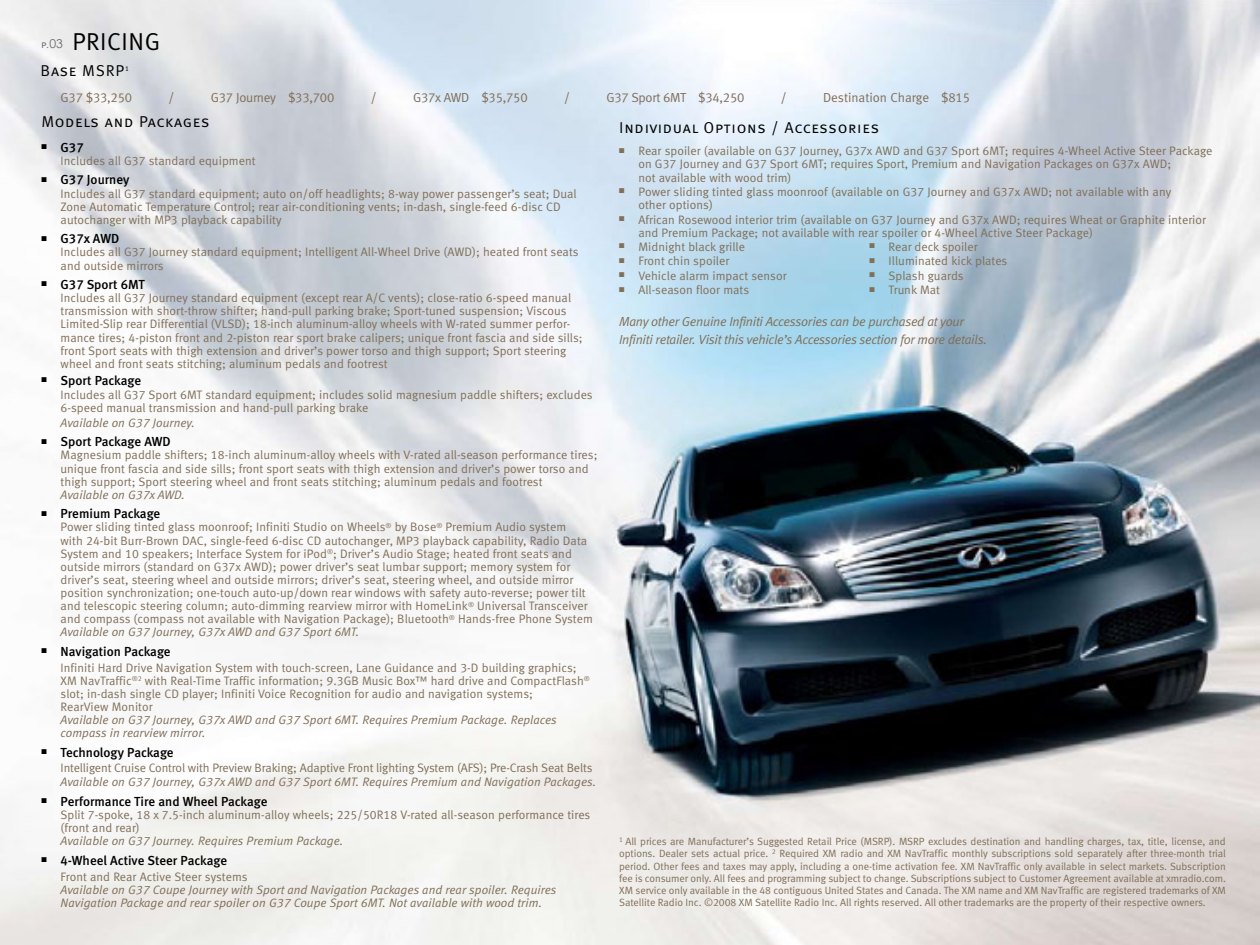
<style>
.page{position:relative;width:1260px;height:945px;background:#fff}
.page>*{position:absolute;margin:0;border:0;box-sizing:border-box;transform-origin:0 0}
.t1{font:24.5px "Meta Normal LF";letter-spacing:.025em;color:#000}
.t2{font:15.75px "Meta Normal LF Caps";letter-spacing:.045em;color:#000}
.t3{font:13.12px "Meta Medium LF";color:#000}
.t4{font:italic 13.12px/18.2px "Meta Normal LF";letter-spacing:-.02em;color:#806f59}
.t5{font:13.12px "Meta Normal LF";letter-spacing:-.02em;color:#806f59}
.t6{font:12.25px/13.1px "Meta Normal LF";letter-spacing:.005em;color:#806f59}
.t7{font:italic 12.25px/13.1px "Meta Normal LF";letter-spacing:.005em;color:#806f59}
.t8{font:10.5px/12.2px "Meta Normal LF";letter-spacing:-.005em;color:#806f59;text-align:justify}
.t9{font:7px "Meta Normal LF";color:#000}
.s1{font-family:"Meta Normal LF Caps";font-size:10.5px;color:#696a6c}
.s2{font-family:"Meta Normal LF Caps";font-size:8.75px;color:#696a6c}
.s3{font-family:"Century Gothic";font-size:12.25px;color:#696a6c}
.s4{font-style:italic}
</style>
<div class="page">
<img style="left:0;top:0;width:1260px;height:945px">
<h1 class="t1" style="left:41px;top:28px;width:121px"><span class="s1">p</span><span class="s2">.</span><span class="s3">03</span> PRICING</h1>
<p class="t2" style="left:41px;top:62px;width:85px">Base MSRP</p>
<p class="t9" style="left:125px;top:65px;width:5px">1</p>
<p class="t5" style="left:61px;top:89px;width:73px">G37 $33,250</p>
<p class="t5" style="left:169px;top:89px;width:7px">/</p>
<p class="t5" style="left:211px;top:89px;width:125px">G37 Journey $33,700</p>
<p class="t5" style="left:371px;top:89px;width:7px">/</p>
<p class="t5" style="left:413px;top:89px;width:116px">G37x AWD $35,750</p>
<p class="t5" style="left:564px;top:89px;width:7px">/</p>
<p class="t5" style="left:606px;top:89px;width:140px">G37 Sport 6MT $34,250</p>
<p class="t5" style="left:781px;top:89px;width:7px">/</p>
<p class="t5" style="left:823px;top:89px;width:148px">Destination Charge $815</p>
<p class="t2" style="left:41px;top:113px;width:170px">Models and Packages</p>
<p class="t3" style="left:41px;top:140px;width:44px">■ G37</p>
<p class="t6" style="left:61px;top:154px;width:197px">Includes all G37 standard equipment</p>
<p class="t3" style="left:41px;top:172px;width:90px">■ G37 Journey</p>
<p class="t6" style="left:61px;top:187px;width:518px">Includes all G37 standard equipment; auto on/off headlights; 8-way power passenger’s seat; Dual<br>Zone Automatic Temperature Control; rear air-conditioning vents; in-dash, single-feed 6-disc CD autochanger with MP3 playback capability</p>
<p class="t3" style="left:41px;top:231px;width:79px">■ G37x AWD</p>
<p class="t6" style="left:61px;top:245px;width:520px">Includes all G37 Journey standard equipment; Intelligent All-Wheel Drive (AWD); heated front seats and outside mirrors</p>
<p class="t3" style="left:41px;top:277px;width:105px">■ G37 Sport 6MT</p>
<p class="t6" style="left:61px;top:291px;width:524px">Includes all G37 Journey standard equipment (except rear A/C vents); close-ratio 6-speed manual transmission with short-throw shifter; hand-pull parking brake; Sport-tuned suspension; Viscous Limited-Slip rear Differential (VLSD); 18-inch aluminum-alloy wheels with W-rated summer perfor&shy;mance tires; 4-piston front and 2-piston rear sport brake calipers; unique front fascia and side sills; front Sport seats with thigh extension and driver’s power torso and thigh support; Sport steering wheel and front seats stitching; aluminum pedals and footrest</p>
<p class="t3" style="left:41px;top:373px;width:101px">■ Sport Package</p>
<p class="t6" style="left:61px;top:388px;width:534px">Includes all G37 Sport 6MT standard equipment; includes solid magnesium paddle shifters; excludes<br>6-speed manual transmission and hand-pull parking brake</p>
<p class="t7" style="left:61px;top:416px;width:136px">Available on G37 Journey.</p>
<p class="t3" style="left:41px;top:434px;width:131px">■ Sport Package AWD</p>
<p class="t6" style="left:61px;top:448px;width:538px">Magnesium paddle shifters; 18-inch aluminum-alloy wheels with V-rated all-season performance tires; unique front fascia and side sills; front sport seats with thigh extension and driver’s power torso and thigh support; Sport steering wheel and front seats stitching; aluminum pedals and footrest</p>
<p class="t7" style="left:61px;top:488px;width:126px">Available on G37x AWD.</p>
<p class="t3" style="left:41px;top:506px;width:121px">■ Premium Package</p>
<p class="t6" style="left:61px;top:520px;width:534px">Power sliding tinted glass moonroof; Infiniti Studio on Wheels<sup>®</sup> by Bose<sup>®</sup> Premium Audio system<br>with 24-bit Burr-Brown DAC, single-feed 6-disc CD autochanger, MP3 playback capability, Radio Data System and 10 speakers; Interface System for iPod<sup>®</sup>; Driver’s Audio Stage; heated front seats and outside mirrors (standard on G37x AWD); power driver’s seat lumbar support; memory system for driver’s seat, steering wheel and outside mirrors; driver’s seat, steering wheel, and outside mirror position synchronization; one-touch auto-up/down rear windows with safety auto-reverse; power tilt and telescopic steering column; auto-dimming rearview mirror with HomeLink<sup>®</sup> Universal Transceiver and compass (compass not available with Navigation Package); Bluetooth<sup>®</sup> Hands-free Phone System <span class="s4">Available on G37 Journey, G37x AWD and G37 Sport 6MT.</span></p>
<p class="t3" style="left:41px;top:644px;width:131px">■ Navigation Package</p>
<p class="t6" style="left:61px;top:661px;width:531px">Infiniti Hard Drive Navigation System with touch-screen, Lane Guidance and 3-D building graphics; XM NavTraffic<sup>®2</sup> with Real-Time Traffic information; 9.3GB Music Box™ hard drive and CompactFlash<sup>® </sup>slot; in-dash single CD player; Infiniti Voice Recognition for audio and navigation systems;<br>RearView Monitor</p>
<p class="t7" style="left:61px;top:713px;width:498px">Available on G37 Journey, G37x AWD and G37 Sport 6MT. Requires Premium Package. Replaces compass in rearview mirror.</p>
<p class="t3" style="left:41px;top:745px;width:134px">■ Technology Package</p>
<p class="t6" style="left:61px;top:761px;width:533px">Intelligent Cruise Control with Preview Braking; Adaptive Front lighting System (AFS); Pre-Crash Seat Belts</p>
<p class="t7" style="left:61px;top:775px;width:537px">Available on G37 Journey, G37x AWD and G37 Sport 6MT. Requires Premium and Navigation Packages.</p>
<p class="t3" style="left:41px;top:794px;width:228px">■ Performance Tire and Wheel Package</p>
<p class="t6" style="left:61px;top:808px;width:531px">Split 7-spoke, 18 x 7.5-inch aluminum-alloy wheels; 225/50R18 V-rated all-season performance tires (front and rear)</p>
<p class="t7" style="left:61px;top:834px;width:284px">Available on G37 Journey. Requires Premium Package.</p>
<p class="t3" style="left:41px;top:853px;width:187px">■ 4-Wheel Active Steer Package</p>
<p class="t6" style="left:61px;top:870px;width:189px">Front and Rear Active Steer systems</p>
<p class="t7" style="left:61px;top:883px;width:497px">Available on G37 Coupe Journey with Sport and Navigation Packages and rear spoiler. Requires<br>Navigation Package and rear spoiler on G37 Coupe Sport 6MT. Not available with wood trim.</p>
<p class="t2" style="left:619px;top:118px;width:261px">Individual Options / Accessories</p>
<p class="t6" style="left:638px;top:144px;width:576px;text-indent:-19px">■ Rear spoiler (available on G37 Journey, G37x AWD and G37 Sport 6MT; requires 4-Wheel Active Steer Package on G37 Journey and G37 Sport 6MT; requires Sport, Premium and Navigation Packages on G37x AWD;<br>not available with wood trim)</p>
<p class="t6" style="left:638px;top:185px;width:534px;text-indent:-19px">■ Power sliding tinted glass moonroof (available on G37 Journey and G37x AWD; not available with any other options)</p>
<p class="t6" style="left:638px;top:213px;width:569px;text-indent:-19px">■ African Rosewood interior trim (available on G37 Journey and G37x AWD; requires Wheat or Graphite interior and Premium Package; not available with rear spoiler or 4-Wheel Active Steer Package)</p>
<p class="t6" style="left:619px;top:240px;width:127px">■ Midnight black grille</p>
<p class="t6" style="left:869px;top:240px;width:110px">■ Rear deck spoiler</p>
<p class="t6" style="left:619px;top:254px;width:112px">■ Front chin spoiler</p>
<p class="t6" style="left:869px;top:254px;width:139px">■ Illuminated kick plates</p>
<p class="t6" style="left:619px;top:269px;width:169px">■ Vehicle alarm impact sensor</p>
<p class="t6" style="left:869px;top:269px;width:96px">■ Splash guards</p>
<p class="t6" style="left:619px;top:283px;width:132px">■ All-season floor mats</p>
<p class="t6" style="left:869px;top:283px;width:72px">■ Trunk Mat</p>
<p class="t4" style="left:619px;top:312px;width:369px">Many other Genuine Infiniti Accessories can be purchased at your<br>Infiniti retailer. Visit this vehicle’s Accessories section for more details.</p>
<p class="t8" style="left:619px;top:835px;width:608px"><sup>1</sup> All prices are Manufacturer’s Suggested Retail Price (MSRP). MSRP excludes destination and handling charges, tax, title, license, and options. Dealer sets actual price. <sup>2</sup> Required XM radio and XM NavTraffic monthly subscriptions sold separately after three-month trial period. Other fees and taxes may apply, including a one-time activation fee. XM NavTraffic only available in select markets. Subscription fee is consumer only. All fees and programming subject to change. Subscriptions subject to Customer Agreement available at xmradio.com.<br>XM service only available in the 48 contiguous United States and Canada. The XM name and XM NavTraffic are registered trademarks of XM Satellite Radio Inc. ©2008 XM Satellite Radio Inc. All rights reserved. All other trademarks are the property of their respective owners.</p>
</div>
